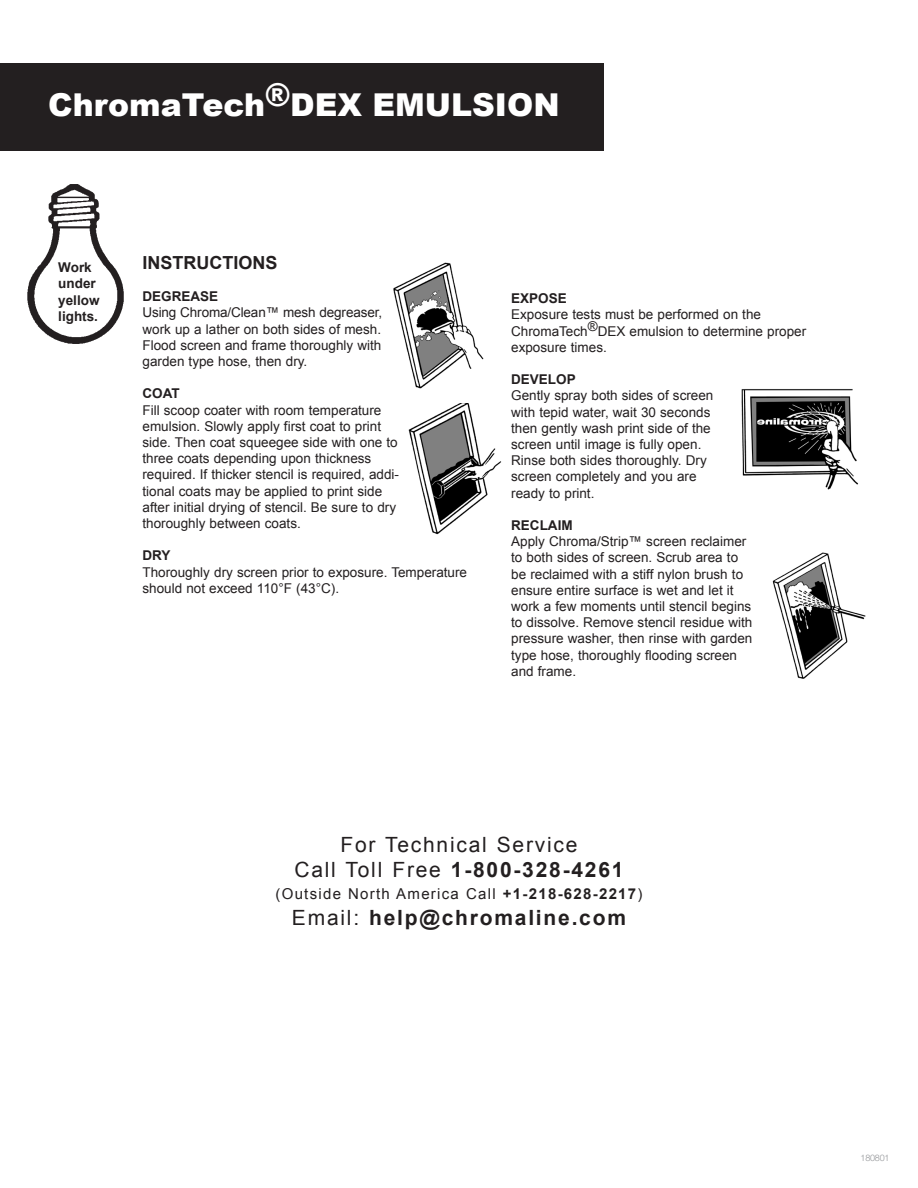
<style>
.page{position:relative;width:918px;height:1188px;background:#fff}
.page>*{position:absolute;margin:0;border:0;box-sizing:border-box;transform-origin:0 0}
.t1{font:900 31.5px "Arial";color:#fff}
.t2{font:700 21px "Arial";letter-spacing:.085em;color:#231f20}
.t3{font:21px "Arial";letter-spacing:.085em;color:#231f20}
.t4{font:700 18px "Arial";color:#231f20}
.t5{font:15px "Arial";letter-spacing:.085em;color:#231f20}
.t6{font:13.5px/16.2px "Arial";color:#231f20}
.t7{font:700 13.5px/16.2px "Arial";color:#231f20}
.t8{font:300 9px "Helvetica Neue LT Std";letter-spacing:-.025em;color:#939598}
.s1{font-weight:400}
.s2{font-weight:700}
</style>
<div class="page">
<div style="left:0;top:63px;width:604px;height:88px;background:#231f20"></div>
<img style="left:27px;top:184px;width:97px;height:160px">
<img style="left:393px;top:262px;width:91px;height:127px">
<img style="left:408px;top:404px;width:94px;height:131px">
<img style="left:741px;top:389px;width:117px;height:101px">
<img style="left:772px;top:552px;width:94px;height:127px">
<p class="t1" style="left:48px;top:82px;width:513px">ChromaTech®DEX EMULSION</p>
<p class="t7" style="left:58px;top:260px;width:43px">Work under yellow lights.</p>
<p class="t4" style="left:142px;top:250px;width:137px">INSTRUCTIONS</p>
<p class="t7" style="left:142px;top:289px;width:77px">DEGREASE</p>
<p class="t6" style="left:142px;top:305px;width:241px;text-align:justify">Using Chroma/Clean™ mesh degreaser, work up a lather on both sides of mesh.<br>Flood screen and frame thoroughly with garden type hose, then dry.</p>
<p class="t7" style="left:142px;top:386px;width:39px">COAT</p>
<p class="t6" style="left:142px;top:402px;width:258px">Fill scoop coater with room temperature emulsion. Slowly apply first coat to print side. Then coat squeegee side with one to three coats depending upon thickness required. If thicker stencil is required, addi&shy;tional coats may be applied to print side after initial drying of stencil. Be sure to dry thoroughly between coats.</p>
<p class="t7" style="left:142px;top:548px;width:30px">DRY</p>
<p class="t6" style="left:142px;top:564px;width:326px">Thoroughly dry screen prior to exposure. Temperature should not exceed 110°F (43°C).</p>
<p class="t7" style="left:511px;top:291px;width:57px">EXPOSE</p>
<p class="t6" style="left:511px;top:307px;width:297px">Exposure tests must be performed on the<br>ChromaTech®DEX emulsion to determine proper exposure times.</p>
<p class="t7" style="left:511px;top:372px;width:66px">DEVELOP</p>
<p class="t6" style="left:511px;top:388px;width:204px">Gently spray both sides of screen with tepid water, wait 30 seconds then gently wash print side of the screen until image is fully open.<br>Rinse both sides thoroughly. Dry screen completely and you are ready to print.</p>
<p class="t7" style="left:511px;top:518px;width:63px">RECLAIM</p>
<p class="t6" style="left:511px;top:533px;width:237px">Apply Chroma/Strip™ screen reclaimer to both sides of screen. Scrub area to</p>
<p class="t6" style="left:511px;top:566px;width:243px">be reclaimed with a stiff nylon brush to ensure entire surface is wet and let it work a few moments until stencil begins to dissolve. Remove stencil residue with pressure washer, then rinse with garden type hose, thoroughly flooding screen and frame.</p>
<p class="t3" style="left:340px;top:831px;width:239px">For Technical Service</p>
<p class="t2" style="left:294px;top:855px;width:331px"><span class="s1">Call Toll Free</span> 1-800-328-4261</p>
<p class="t5" style="left:275px;top:884px;width:369px">(Outside North America Call <span class="s2">+1-218-628-2217</span>)</p>
<p class="t2" style="left:292px;top:903px;width:336px"><span class="s1">Email:</span> help@chromaline.com</p>
<p class="t8" style="left:861px;top:1153px;width:30px">180801</p>
</div>
